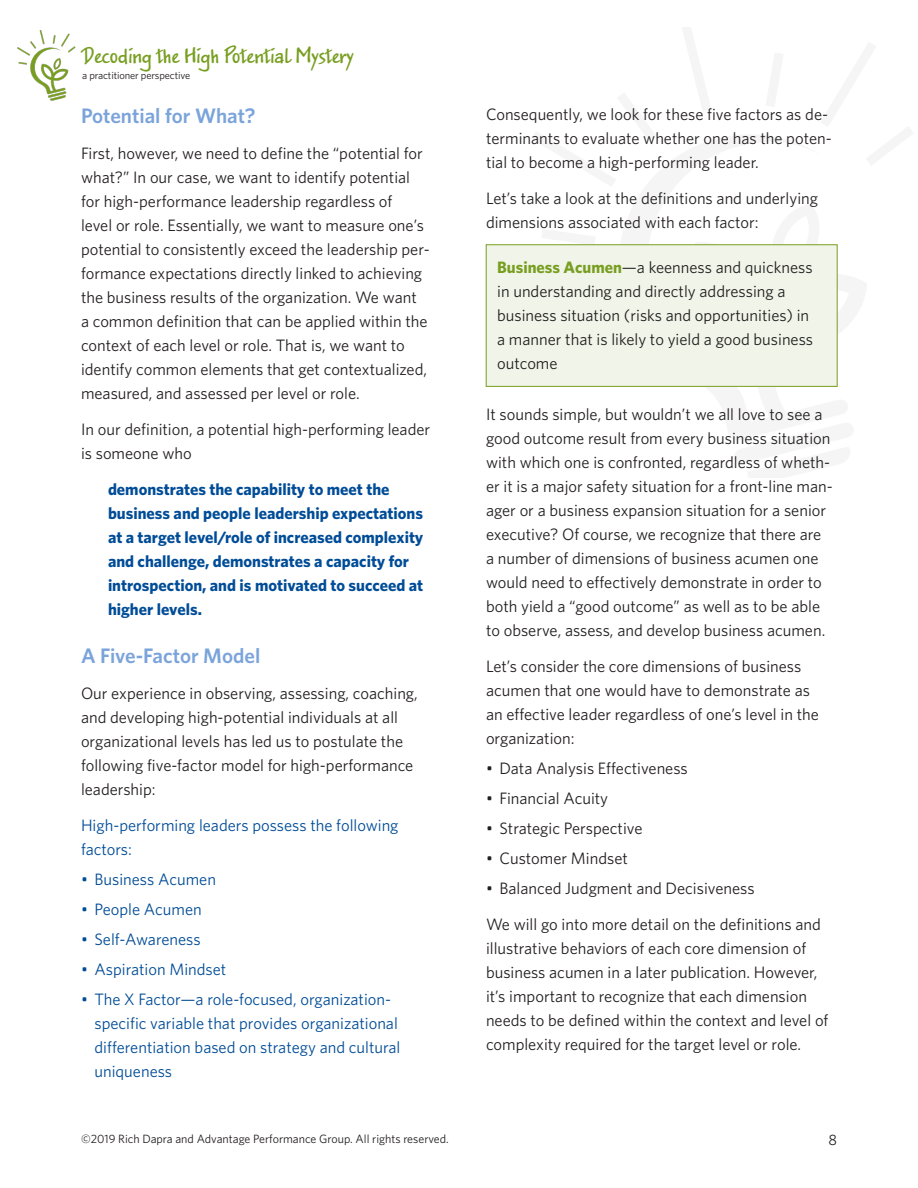
<style>
.page{position:relative;width:918px;height:1188px;background:#fff}
.page>*{position:absolute;margin:0;border:0;box-sizing:border-box;transform-origin:0 0}
.Heading_2{font:600 21px "Whitney";color:#7ba4db}
.t1{font:19.5px "Jakob";letter-spacing:.01em;color:#789e21}
.Body{font:16.5px/24px "Whitney";color:#231f20}
.Body-2{font:16.5px/24px "Whitney";color:#004c97}
.Body-3{font:700 16.5px/24px "Whitney";color:#004c97}
.t2{font:15px "Whitney";color:#231f20}
.t3{font:12px "Whitney";color:#231f20}
.t4{font:10.5px "Whitney";letter-spacing:-.01em;color:#231f20}
.s1{font-weight:700;color:#789e21}
</style>
<div class="page">
<img style="left:17px;top:30px;width:59px;height:71px">
<div style="left:486px;top:245px;width:351px;height:141px;background:#f1f5e9"></div>
<div style="left:486px;top:245px;width:351px;height:142px;border:1px solid #789e21"></div>
<p class="t1" style="left:82px;top:41px;width:273px">Decoding the High Potential Mystery</p>
<p class="t4" style="left:82px;top:69px;width:110px">a practitioner perspective</p>
<p class="Heading_2" style="left:81px;top:103px;width:176px">Potential for What?</p>
<p class="Body" style="left:81px;top:141px;width:350px">First, however, we need to define the “potential for what?” In our case, we want to identify potential for high-performance leadership regardless of<br>level or role. Essentially, we want to measure one’s potential to consistently exceed the leadership per&shy;formance expectations directly linked to achieving the business results of the organization. We want<br>a common definition that can be applied within the context of each level or role. That is, we want to identify common elements that get contextualized, measured, and assessed per level or role.</p>
<p class="Body" style="left:81px;top:417px;width:351px">In our definition, a potential high-performing leader is someone who</p>
<p class="Body-3" style="left:108px;top:477px;width:317px">demonstrates the capability to meet the business and people leadership expectations at a target level/role of increased complexity and challenge, demonstrates a capacity for introspection, and is motivated to succeed at higher levels.</p>
<p class="Heading_2" style="left:81px;top:643px;width:181px">A Five-Factor Model</p>
<p class="Body" style="left:81px;top:681px;width:338px">Our experience in observing, assessing, coaching, and developing high-potential individuals at all organizational levels has led us to postulate the following five-factor model for high-performance leadership:</p>
<p class="Body-2" style="left:81px;top:813px;width:319px">High-performing leaders possess the following factors:</p>
<p class="Body-2" style="left:81px;top:867px;width:136px">• Business Acumen</p>
<p class="Body-2" style="left:81px;top:897px;width:122px">• People Acumen</p>
<p class="Body-2" style="left:81px;top:927px;width:121px">• Self-Awareness</p>
<p class="Body-2" style="left:81px;top:957px;width:147px">• Aspiration Mindset</p>
<p class="Body-2" style="left:94px;top:987px;width:308px;text-indent:-14px">• The X Factor—a role-focused, organization&shy;specific variable that provides organizational differentiation based on strategy and cultural uniqueness</p>
<p class="Body" style="left:486px;top:102px;width:347px">Consequently, we look for these five factors as de&shy;terminants to evaluate whether one has the poten&shy;tial to become a high-performing leader.</p>
<p class="Body" style="left:486px;top:186px;width:334px">Let’s take a look at the definitions and underlying dimensions associated with each factor:</p>
<p class="Body" style="left:497px;top:255px;width:317px"><span class="s1">Business Acumen</span>—a keenness and quickness in understanding and directly addressing a business situation (risks and opportunities) in a manner that is likely to yield a good business outcome</p>
<p class="Body" style="left:486px;top:402px;width:348px">It sounds simple, but wouldn’t we all love to see a good outcome result from every business situation with which one is confronted, regardless of wheth&shy;er it is a major safety situation for a front-line man&shy;ager or a business expansion situation for a senior executive? Of course, we recognize that there are a number of dimensions of business acumen one would need to effectively demonstrate in order to both yield a “good outcome” as well as to be able to observe, assess, and develop business acumen.</p>
<p class="Body" style="left:486px;top:654px;width:334px">Let’s consider the core dimensions of business acumen that one would have to demonstrate as an effective leader regardless of one’s level in the organization:</p>
<p class="Body" style="left:486px;top:756px;width:203px">• Data Analysis Effectiveness</p>
<p class="Body" style="left:486px;top:786px;width:124px">• Financial Acuity</p>
<p class="Body" style="left:486px;top:816px;width:158px">• Strategic Perspective</p>
<p class="Body" style="left:486px;top:846px;width:143px">• Customer Mindset</p>
<p class="Body" style="left:486px;top:876px;width:270px">• Balanced Judgment and Decisiveness</p>
<p class="Body" style="left:486px;top:912px;width:344px">We will go into more detail on the definitions and illustrative behaviors of each core dimension of business acumen in a later publication. However, it’s important to recognize that each dimension needs to be defined within the context and level of complexity required for the target level or role.</p>
<p class="t3" style="left:81px;top:1132px;width:369px">©2019 Rich Dapra and Advantage Performance Group. All rights reserved.</p>
<p class="t2" style="left:828px;top:1131px;width:10px">8</p>
</div>
